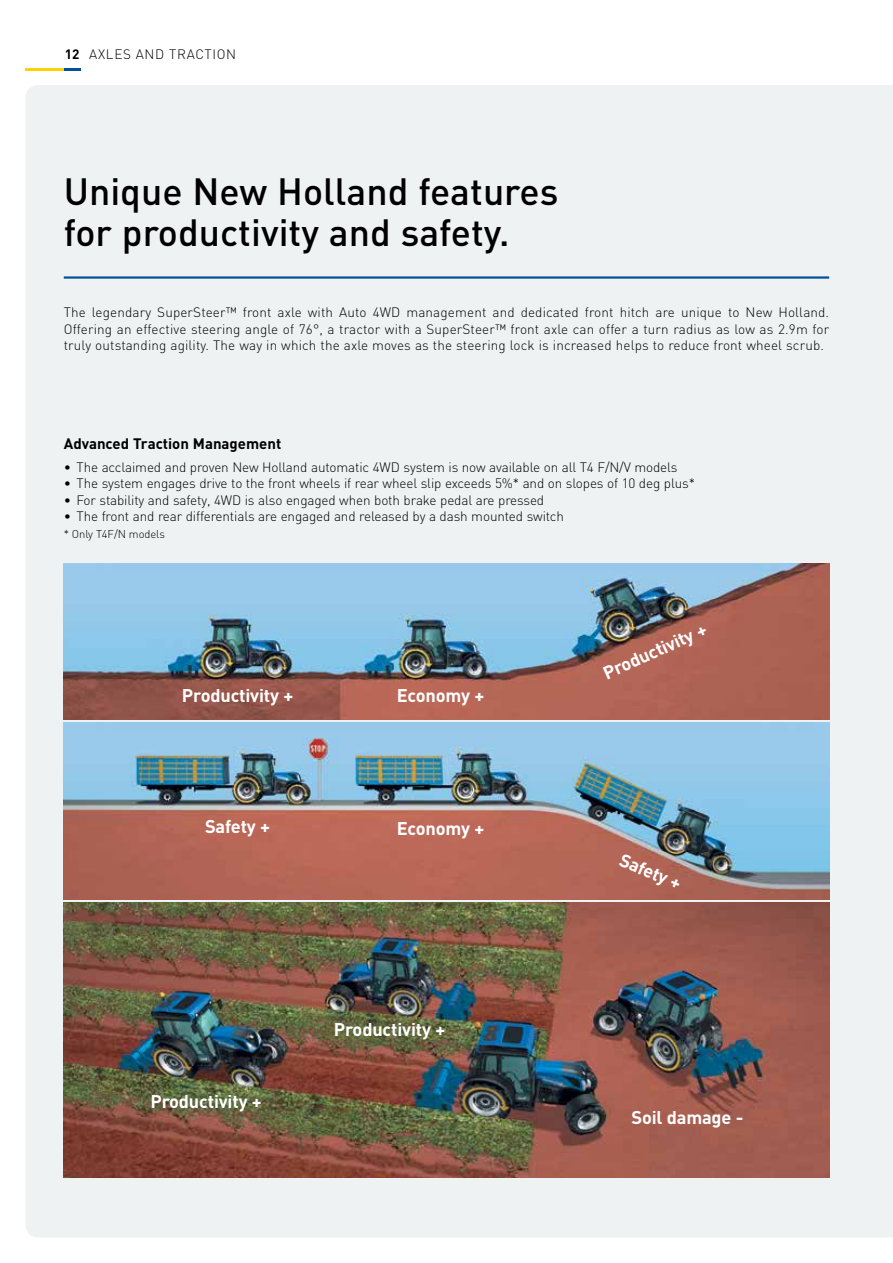
<style>
.page{position:relative;width:893px;height:1263px;background:#fff}
.page>*{position:absolute;margin:0;border:0;box-sizing:border-box;transform-origin:0 0}
.t1{font:500 37.5px/40.5px "DIN";color:#000}
.t2{font:700 18.15px "DIN";letter-spacing:-.01em;color:#fff}
.t3{font:700 15px "DIN";color:#000}
.t4{font:300 13.5px/16.5px "DIN";letter-spacing:-.01em;color:#000;text-align:justify}
.t5{font:300 11.25px "DIN";letter-spacing:-.01em;color:#000}
.s1{font-weight:700}
</style>
<div class="page">
<svg style="left:26px;top:68px;width:55px;height:2px"></svg>
<div style="left:26px;top:85px;width:867px;height:1152px;background:#eff2f2"></div>
<img style="left:892px;top:563px;width:1px;height:674px">
<hr style="left:64px;top:276px;width:765px;height:3px;background:#00529c">
<img style="left:64px;top:563px;width:765px;height:156px">
<img style="left:64px;top:722px;width:765px;height:178px">
<img style="left:64px;top:903px;width:765px;height:275px">
<p class="t4" style="left:65px;top:45px;width:50px"><span class="s1">12</span> Axles</p>
<p class="t4" style="left:136px;top:45px;width:11px">and</p>
<p class="t4" style="left:169px;top:45px;width:17px">Traction</p>
<h1 class="t1" style="left:64px;top:170px;width:496px">Unique New Holland features for productivity and safety.</h1>
<p class="t4" style="left:64px;top:304px;width:767px">The legendary SuperSteer™ front axle with Auto 4WD management and dedicated front hitch are unique to New Holland.<br>Offering an effective steering angle of 76°, a tractor with a SuperSteer™ front axle can offer a turn radius as low as 2.9m for truly outstanding agility. The way in which the axle moves as the steering lock is increased helps to reduce front wheel scrub.</p>
<p class="t3" style="left:64px;top:434px;width:219px">Advanced Traction Management</p>
<p class="t4" style="left:64px;top:459px;width:615px">• The acclaimed and proven New Holland automatic 4WD system is now available on all T4 F/N/V models</p>
<p class="t4" style="left:64px;top:475px;width:633px">• The system engages drive to the front wheels if rear wheel slip exceeds 5%* and on slopes of 10 deg plus*</p>
<p class="t4" style="left:64px;top:492px;width:482px">• For stability and safety, 4WD is also engaged when both brake pedal are pressed</p>
<p class="t4" style="left:64px;top:508px;width:502px">• The front and rear differentials are engaged and released by a dash mounted switch</p>
<p class="t5" style="left:64px;top:527px;width:103px">* Only T4F/N models</p>
<h2 class="t2" style="left:182px;top:684px;width:113px">Productivity +</h2>
<h2 class="t2" style="left:397px;top:684px;width:89px">Economy +</h2>
<h2 class="t2" style="left:205px;top:814px;width:67px">Safety +</h2>
<h2 class="t2" style="left:397px;top:817px;width:89px">Economy +</h2>
<h2 class="t2" style="left:150px;top:1089px;width:113px">Productivity +</h2>
<h2 class="t2" style="left:334px;top:1017px;width:113px">Productivity +</h2>
<h2 class="t2" style="left:599px;top:663px;width:113px;rotate:-24deg">Productivity +</h2>
<h2 class="t2" style="left:625px;top:848px;width:67px;rotate:23deg">Safety +</h2>
<h2 class="t2" style="left:631px;top:1105px;width:114px">Soil damage -</h2>
</div>
